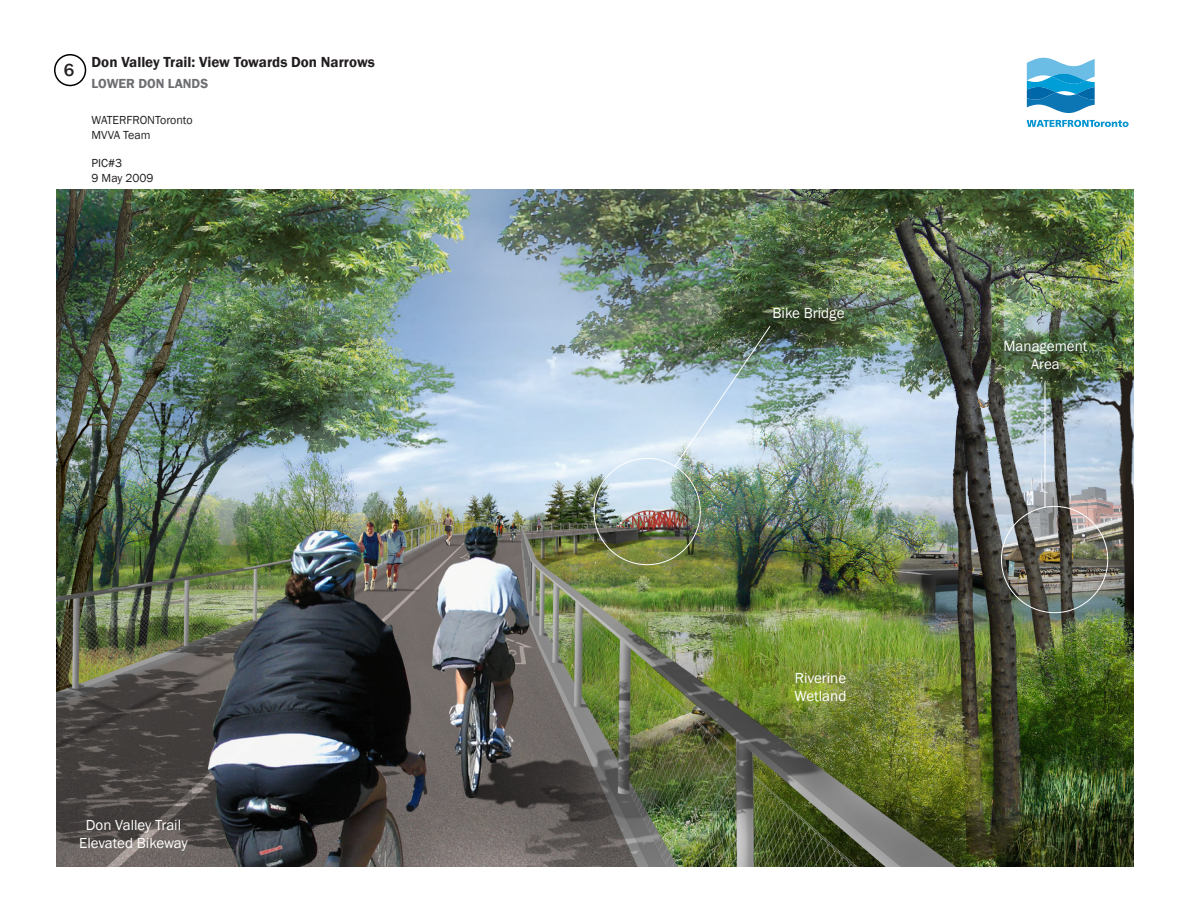
<style>
.page{position:relative;width:1188px;height:918px;background:#fff}
.page>*{position:absolute;margin:0;border:0;box-sizing:border-box;transform-origin:0 0}
.t1{font:500 18px "Franklin Gothic";color:#231f20}
.t2{font:15px/18px "Franklin Gothic";color:#fff;text-align:center}
.t3{font:600 15px "Franklin Gothic";color:#231f20}
.t4{font:600 13.5px "Franklin Gothic";color:#6d6e71}
.t5{font:12px "Franklin Gothic";color:#231f20}
</style>
<div class="page">
<img style="left:57px;top:189px;width:1077px;height:678px">
<img style="left:673px;top:325px;width:98px;height:143px">
<hr style="left:1045px;top:383px;width:1px;height:124px;background:#fff">
<div style="left:54px;top:54px;width:32px;height:32px;border:2px solid #000;border-radius:50%"></div>
<svg style="left:1027px;top:58px;width:68px;height:55px"></svg>
<svg style="left:1027px;top:120px;width:102px;height:7px"></svg>
<p class="t1" style="left:64px;top:58px;width:12px">6</p>
<p class="t3" style="left:92px;top:52px;width:285px">Don Valley Trail: View Towards Don Narrows</p>
<p class="t4" style="left:92px;top:75px;width:118px">LOWER DON LANDS</p>
<p class="t5" style="left:92px;top:113px;width:103px">WATERFRONToronto</p>
<p class="t5" style="left:92px;top:127px;width:61px">MVVA Team</p>
<p class="t5" style="left:92px;top:156px;width:32px">PIC#3</p>
<p class="t5" style="left:92px;top:170px;width:63px">9 May 2009</p>
<p class="t2" style="left:79px;top:816px;width:110px">Don Valley Trail<br>Elevated Bikeway</p>
<p class="t2" style="left:773px;top:304px;width:73px">Bike Bridge</p>
<p class="t2" style="left:795px;top:669px;width:53px;text-align:left">Riverine<br>Wetland</p>
<p class="t2" style="left:1003px;top:337px;width:86px">Management<br>Area</p>
</div>
